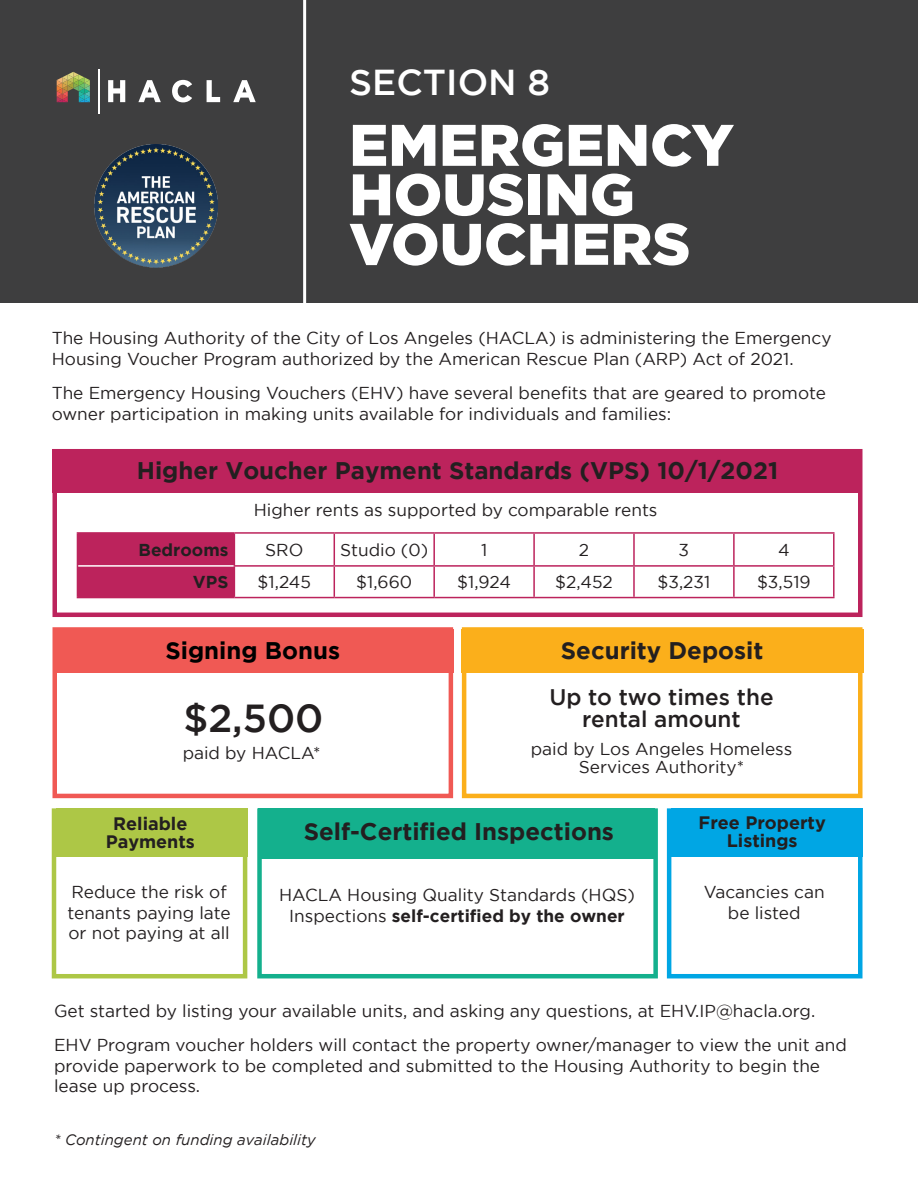
<style>
.page{position:relative;width:918px;height:1188px;background:#fff}
.page>*{position:absolute;margin:0;border:0;box-sizing:border-box;transform-origin:0 0}
.t1{font:900 58.5px "Gotham";color:#fff}
.t2{font:500 39px "Gotham";color:#231f20}
.t3{font:500 36px "Gotham";color:#fff}
.t4{font:700 24px "Gotham";color:#231f20}
.t5{font:700 24px "Gotham";color:#000}
.t6{font:500 22.5px "Gotham";color:#231f20}
.t7{font:700 18px "Gotham";color:#231f20}
.t8{font:17.25px/20.7px "Gotham";color:#231f20}
.t9{font:700 17.25px "Gotham";color:#231f20}
.t10{font:italic 15px "Gotham";color:#231f20}
.s1{font-weight:700}
</style>
<div class="page">
<div style="left:54px;top:629px;width:400px;height:44px;background:#f05954"></div>
<div style="left:56px;top:808px;width:191px;height:49px;background:#adc746"></div>
<div style="left:259px;top:808px;width:396px;height:51px;background:#14b08d"></div>
<div style="left:462px;top:629px;width:402px;height:44px;background:#fbaf1b"></div>
<div style="left:0;top:0;width:918px;height:302px;background:#3e3e3f"></div>
<div style="left:52px;top:449px;width:810px;height:168px;border:4px solid #bc235c"></div>
<div style="left:52px;top:627px;width:401px;height:171px;border:4px solid #f05954"></div>
<div style="left:462px;top:627px;width:400px;height:171px;border:4px solid #fbaf1b"></div>
<div style="left:257px;top:808px;width:401px;height:170px;border:4px solid #14b08d"></div>
<div style="left:52px;top:808px;width:195px;height:170px;border:4px solid #adc746"></div>
<div style="left:52px;top:449px;width:810px;height:43px;background:#bc235c"></div>
<div style="left:78px;top:534px;width:156px;height:63px;background:#bc235c"></div>
<hr style="left:234px;top:534px;width:1px;height:31px;background:#bc235c">
<hr style="left:334px;top:534px;width:1px;height:31px;background:#bc235c">
<hr style="left:433px;top:534px;width:2px;height:31px;background:#bc235c">
<hr style="left:533px;top:534px;width:2px;height:31px;background:#bc235c">
<hr style="left:633px;top:534px;width:2px;height:31px;background:#bc235c">
<hr style="left:733px;top:534px;width:2px;height:31px;background:#bc235c">
<hr style="left:77px;top:566px;width:1px;height:31px;background:#bc235c">
<hr style="left:234px;top:567px;width:1px;height:30px;background:#bc235c">
<hr style="left:334px;top:567px;width:1px;height:30px;background:#bc235c">
<hr style="left:433px;top:567px;width:2px;height:30px;background:#bc235c">
<hr style="left:533px;top:567px;width:2px;height:30px;background:#bc235c">
<hr style="left:633px;top:567px;width:2px;height:30px;background:#bc235c">
<hr style="left:733px;top:567px;width:2px;height:30px;background:#bc235c">
<hr style="left:833px;top:567px;width:2px;height:30px;background:#bc235c">
<hr style="left:77px;top:597px;width:157px;height:1px;background:#bc235c">
<hr style="left:234px;top:597px;width:100px;height:1px;background:#bc235c">
<hr style="left:334px;top:597px;width:100px;height:1px;background:#bc235c">
<hr style="left:434px;top:597px;width:100px;height:1px;background:#bc235c">
<hr style="left:534px;top:597px;width:100px;height:1px;background:#bc235c">
<hr style="left:634px;top:597px;width:100px;height:1px;background:#bc235c">
<hr style="left:734px;top:597px;width:101px;height:1px;background:#bc235c">
<hr style="left:77px;top:532px;width:157px;height:2px;background:#bc235c">
<hr style="left:77px;top:534px;width:1px;height:32px;background:#bc235c">
<hr style="left:234px;top:532px;width:100px;height:2px;background:#bc235c">
<hr style="left:334px;top:532px;width:100px;height:2px;background:#bc235c">
<hr style="left:434px;top:532px;width:100px;height:2px;background:#bc235c">
<hr style="left:534px;top:532px;width:100px;height:2px;background:#bc235c">
<hr style="left:634px;top:532px;width:100px;height:2px;background:#bc235c">
<hr style="left:734px;top:532px;width:101px;height:2px;background:#bc235c">
<hr style="left:833px;top:534px;width:2px;height:31px;background:#bc235c">
<hr style="left:234px;top:565px;width:100px;height:2px;background:#bc235c">
<hr style="left:334px;top:565px;width:100px;height:2px;background:#bc235c">
<hr style="left:434px;top:565px;width:100px;height:2px;background:#bc235c">
<hr style="left:534px;top:565px;width:100px;height:2px;background:#bc235c">
<hr style="left:634px;top:565px;width:100px;height:2px;background:#bc235c">
<hr style="left:734px;top:565px;width:101px;height:2px;background:#bc235c">
<hr style="left:78px;top:565px;width:156px;height:2px;background:#fff">
<svg style="left:108px;top:80px;width:17px;height:22px"></svg>
<svg style="left:138px;top:80px;width:23px;height:22px"></svg>
<svg style="left:172px;top:80px;width:20px;height:22px"></svg>
<svg style="left:207px;top:80px;width:13px;height:22px"></svg>
<svg style="left:233px;top:80px;width:23px;height:22px"></svg>
<hr style="left:98px;top:69px;width:2px;height:44px;background:#fff">
<svg style="left:57px;top:72px;width:33px;height:30px"></svg>
<div style="left:671px;top:808px;width:191px;height:49px;background:#00a6e4"></div>
<div style="left:667px;top:808px;width:195px;height:170px;border:4px solid #00a6e4"></div>
<img style="left:95px;top:144px;width:122px;height:123px">
<hr style="left:303px;top:0;width:3px;height:320px;background:#fff">
<p class="t3" style="left:349px;top:62px;width:202px">SECTION 8</p>
<p class="t1" style="left:349px;top:111px;width:386px">EMERGENCY</p>
<p class="t1" style="left:349px;top:161px;width:287px">HOUSING</p>
<p class="t1" style="left:349px;top:210px;width:343px">VOUCHERS</p>
<p class="t8" style="left:52px;top:327px;width:781px">The Housing Authority of the City of Los Angeles (HACLA) is administering the Emergency<br>Housing Voucher Program authorized by the American Rescue Plan (ARP) Act of 2021.</p>
<p class="t8" style="left:52px;top:382px;width:776px">The Emergency Housing Vouchers (EHV) have several benefits that are geared to promote owner participation in making units available for individuals and families:</p>
<p class="t4" style="left:137px;top:457px;width:643px">Higher Voucher Payment Standards (VPS) 10/1/2021</p>
<p class="t8" style="left:254px;top:499px;width:405px">Higher rents as supported by comparable rents</p>
<p class="t9" style="left:139px;top:540px;width:91px">Bedrooms</p>
<p class="t8" style="left:265px;top:539px;width:40px">SRO</p>
<p class="t8" style="left:340px;top:539px;width:89px">Studio (0)</p>
<p class="t8" style="left:481px;top:539px;width:8px">1</p>
<p class="t8" style="left:579px;top:539px;width:12px">2</p>
<p class="t8" style="left:679px;top:539px;width:12px">3</p>
<p class="t8" style="left:778px;top:539px;width:13px">4</p>
<p class="t9" style="left:193px;top:572px;width:37px">VPS</p>
<p class="t8" style="left:258px;top:571px;width:55px">$1,245</p>
<p class="t8" style="left:356px;top:571px;width:58px">$1,660</p>
<p class="t8" style="left:457px;top:571px;width:55px">$1,924</p>
<p class="t8" style="left:555px;top:571px;width:59px">$2,452</p>
<p class="t8" style="left:658px;top:571px;width:54px">$3,231</p>
<p class="t8" style="left:757px;top:571px;width:55px">$3,519</p>
<p class="t5" style="left:166px;top:636px;width:176px">Signing Bonus</p>
<p class="t2" style="left:183px;top:696px;width:142px">$2,500</p>
<p class="t8" style="left:183px;top:742px;width:139px">paid by HACLA*</p>
<p class="t4" style="left:561px;top:636px;width:204px">Security Deposit</p>
<p class="t6" style="left:549px;top:684px;width:226px">Up to two times the</p>
<p class="t6" style="left:582px;top:706px;width:160px">rental amount</p>
<p class="t8" style="left:531px;top:738px;width:263px">paid by Los Angeles Homeless</p>
<p class="t8" style="left:579px;top:756px;width:167px">Services Authority*</p>
<p class="t7" style="left:113px;top:813px;width:76px">Reliable</p>
<p class="t7" style="left:106px;top:831px;width:91px">Payments</p>
<p class="t8" style="left:67px;top:881px;width:165px">Reduce the risk of tenants paying late or not paying at all</p>
<p class="t4" style="left:304px;top:818px;width:312px">Self-Certified Inspections</p>
<p class="t8" style="left:279px;top:884px;width:357px;text-align:center">HACLA Housing Quality Standards (HQS)<br>Inspections <span class="s1">self-certified by the owner</span></p>
<p class="t7" style="left:699px;top:812px;width:129px">Free Property</p>
<p class="t7" style="left:727px;top:830px;width:72px">Listings</p>
<p class="t8" style="left:704px;top:881px;width:123px">Vacancies can</p>
<p class="t8" style="left:728px;top:902px;width:74px">be listed</p>
<p class="t8" style="left:54px;top:1000px;width:763px">Get started by listing your available units, and asking any questions, at EHV.IP@hacla.org.</p>
<p class="t8" style="left:54px;top:1034px;width:795px">EHV Program voucher holders will contact the property owner/manager to view the unit and provide paperwork to be completed and submitted to the Housing Authority to begin the lease up process.</p>
<p class="t10" style="left:54px;top:1131px;width:263px">* Contingent on funding availability</p>
</div>
